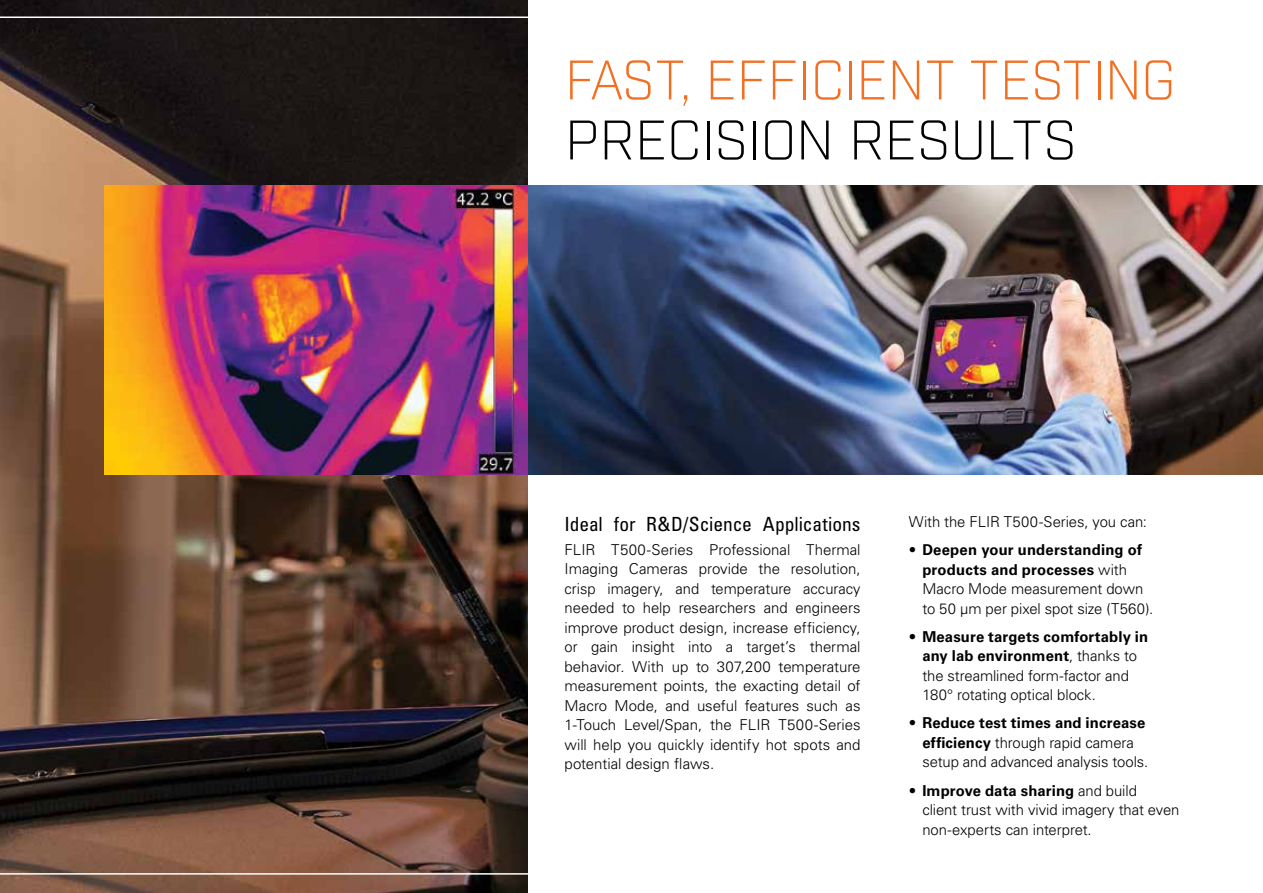
<style>
.page{position:relative;width:1263px;height:893px;background:#fff}
.page>*{position:absolute;margin:0;border:0;box-sizing:border-box;transform-origin:0 0}
.t1{font:300 54px "Industry";letter-spacing:.005em;color:#f36e21}
.t2{font:300 54px "Industry";letter-spacing:-.005em;color:#000}
.t3{font:condensed 19.5px "Univers LT Std";letter-spacing:-.005em;color:#000}
.t4{font:300 15px/19.5px "Univers LT Std";letter-spacing:-.005em;color:#000}
.s1{font-weight:700}
</style>
<div class="page">
<img style="left:0;top:0;width:527px;height:893px">
<img style="left:527px;top:186px;width:736px;height:289px">
<img style="left:0;top:16px;width:527px;height:859px">
<h1 class="t1" style="left:565px;top:48px;width:612px">FAST, EFFICIENT TESTING</h1>
<h1 class="t2" style="left:565px;top:108px;width:514px">PRECISION RESULTS</h1>
<h2 class="t3" style="left:564px;top:512px;width:298px">Ideal for R&amp;D/Science Applications</h2>
<p class="t4" style="left:564px;top:540px;width:298px;text-align:justify">FLIR T500-Series Professional Thermal Imaging Cameras provide the resolution, crisp imagery, and temperature accuracy needed to help researchers and engineers improve product design, increase efficiency, or gain insight into a target’s thermal behavior. With up to 307,200 temperature measurement points, the exacting detail of Macro Mode, and useful features such as 1-Touch Level/Span, the FLIR T500-Series will help you quickly identify hot spots and potential design flaws.</p>
<p class="t4" style="left:909px;top:512px;width:240px">With the FLIR T500-Series, you can:</p>
<p class="t4" style="left:922px;top:540px;width:232px;text-indent:-13px">• <span class="s1">Deepen your understanding of products and processes</span> with<br>Macro Mode measurement down to 50 µm per pixel spot size (T560).</p>
<p class="t4" style="left:922px;top:627px;width:227px;text-indent:-13px">• <span class="s1">Measure targets comfortably in any lab environment</span>, thanks to the streamlined form-factor and<br>180° rotating optical block.</p>
<p class="t4" style="left:922px;top:713px;width:227px;text-indent:-13px">• <span class="s1">Reduce test times and increase efficiency</span> through rapid camera setup and advanced analysis tools.</p>
<p class="t4" style="left:922px;top:780px;width:259px;text-indent:-13px">• <span class="s1">Improve data sharing</span> and build<br>client trust with vivid imagery that even non-experts can interpret.</p>
</div>
